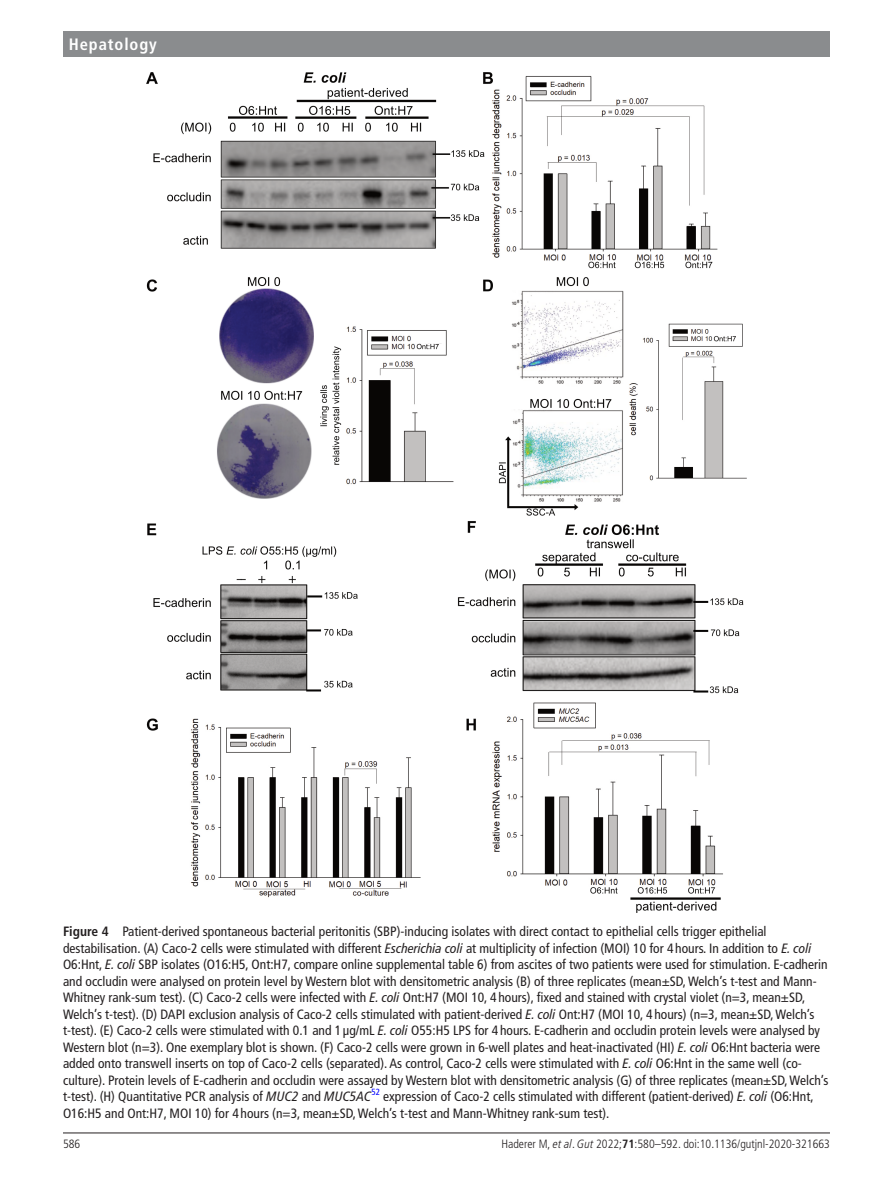
<style>
.page{position:relative;width:893px;height:1191px;background:#fff}
.page>*{position:absolute;margin:0;border:0;box-sizing:border-box;transform-origin:0 0}
.t1{font:700 condensed 16.5px "Frutiger LT Pro";letter-spacing:.055em;color:#fff}
.t2{font:condensed 13.5px/16.5px "Frutiger LT Pro";color:#231f20}
.t3{font:300 condensed 12px "Frutiger LT Pro";color:#231f20}
.s1{font-weight:700}
.s2{font-style:italic}
</style>
<div class="page">
<hr style="left:63px;top:1132px;width:767px;height:1px;background:#231f20">
<div style="left:63px;top:31px;width:767px;height:25px;background:#8a8c8e"></div>
<img style="left:146px;top:72px;width:601px;height:840px">
<p class="t1" style="left:69px;top:34px;width:90px">Hepatology</p>
<p class="t2" style="left:63px;top:923px;width:767px"><span class="s1">Figure 4</span> Patient-derived spontaneous bacterial peritonitis (SBP)-inducing isolates with direct contact to epithelial cells trigger epithelial destabilisation. (A) Caco-2 cells were stimulated with different <span class="s2">Escherichia coli</span> at multiplicity of infection (MOI) 10 for 4 hours. In addition to <span class="s2">E. coli </span>O6:Hnt, <span class="s2">E. coli</span> SBP isolates (O16:H5, Ont:H7, compare online supplemental table 6) from ascites of two patients were used for stimulation. E-cadherin and occludin were analysed on protein level by Western blot with densitometric analysis (B) of three replicates (mean±SD, Welch’s t-test and Mann-Whitney rank-sum test). (C) Caco-2 cells were infected with <span class="s2">E. coli</span> Ont:H7 (MOI 10, 4 hours), fixed and stained with crystal violet (n=3, mean±SD, Welch’s t-test). (D) DAPI exclusion analysis of Caco-2 cells stimulated with patient-derived <span class="s2">E. coli</span> Ont:H7 (MOI 10, 4 hours) (n=3, mean±SD, Welch’s t-test). (E) Caco-2 cells were stimulated with 0.1 and 1 µg/mL <span class="s2">E. coli</span> O55:H5 LPS for 4 hours. E-cadherin and occludin protein levels were analysed by Western blot (n=3). One exemplary blot is shown. (F) Caco-2 cells were grown in 6-well plates and heat-inactivated (HI) <span class="s2">E. coli</span> O6:Hnt bacteria were added onto transwell inserts on top of Caco-2 cells (separated). As control, Caco-2 cells were stimulated with <span class="s2">E. coli</span> O6:Hnt in the same well (co&shy;culture). Protein levels of E-cadherin and occludin were assayed by Western blot with densitometric analysis (G) of three replicates (mean±SD, Welch’s t-test). (H) Quantitative PCR analysis of <span class="s2">MUC2</span> and <span class="s2">MUC5AC</span><sup>52</sup> expression of Caco-2 cells stimulated with different (patient-derived) <span class="s2">E. coli</span> (O6:Hnt, O16:H5 and Ont:H7, MOI 10) for 4 hours (n=3, mean±SD, Welch’s t-test and Mann-Whitney rank-sum test).</p>
<p class="t3" style="left:63px;top:1136px;width:19px">586</p>
<p class="t3" style="left:501px;top:1136px;width:330px">Haderer M, <span class="s2">et al</span>. <span class="s2">Gut</span> 2022;<span class="s1">71</span>:580–592. doi:10.1136/gutjnl-2020-321663</p>
</div>
